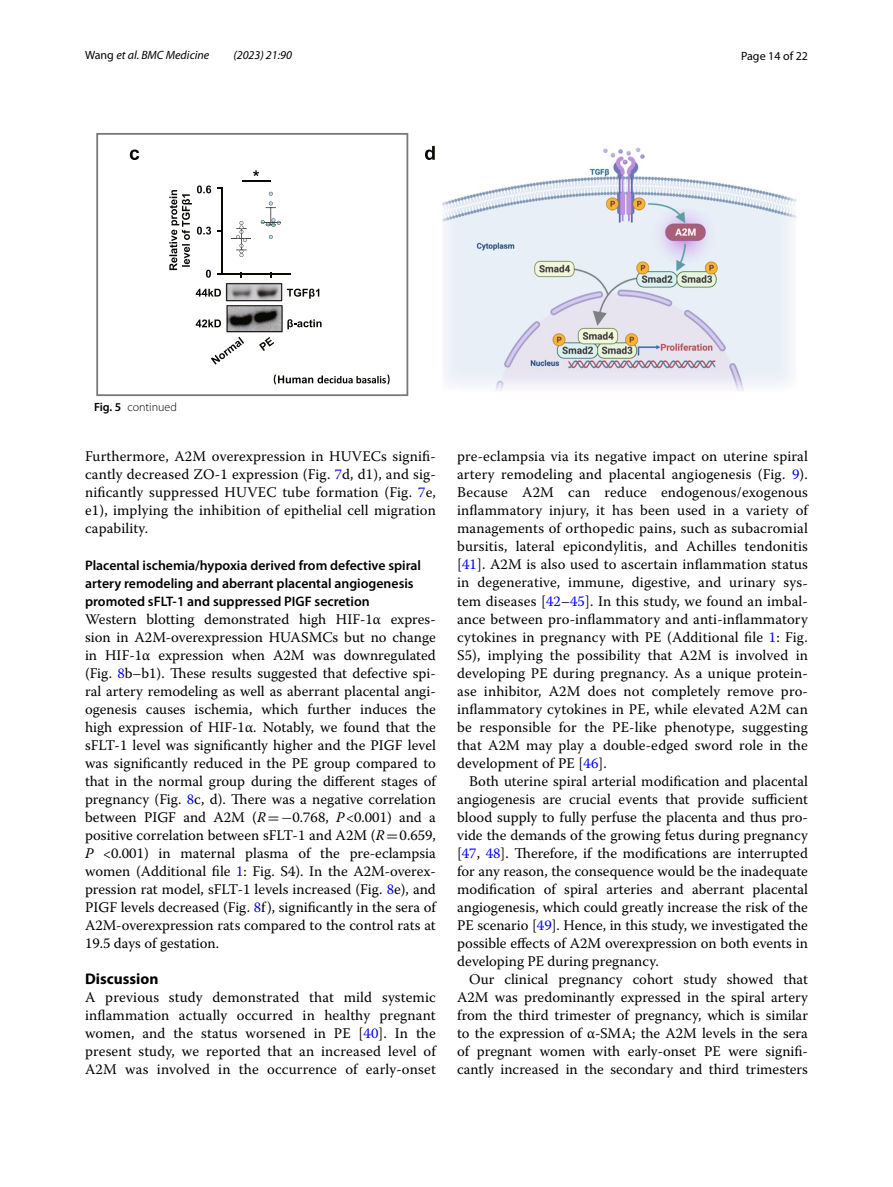
<style>
.page{position:relative;width:893px;height:1187px;background:#fff}
.page>*{position:absolute;margin:0;border:0;box-sizing:border-box;transform-origin:0 0}
.t1{font:700 15.45px "Myriad Pro";color:#000}
.t2{font:14.7px/18px "Warnock Pro";letter-spacing:.005em;color:#000;text-align:justify}
.t3{font:600 13.8px/18px "Myriad Pro";color:#000}
.t4{font:italic 12px "Myriad Pro";color:#000}
.t5{font:300 12px "Myriad Pro";color:#000}
.t6{font:12px "Myriad Pro";color:#000}
.s1{font-style:normal}
.s2{font-weight:600}
.s3{color:#00f}
.s4{font-style:italic}
.s5{font-family:"MTSY"}
</style>
<div class="page">
<img style="left:408px;top:147px;width:389px;height:244px">
<svg style="left:425px;top:146px;width:10px;height:14px"></svg>
<svg style="left:96px;top:133px;width:312px;height:263px"></svg>
<svg style="left:274px;top:374px;width:116px;height:10px"></svg>
<hr style="left:222px;top:273px;width:68px;height:1px;background:#070904">
<hr style="left:221px;top:188px;width:2px;height:85px;background:#070904">
<svg style="left:232px;top:221px;width:19px;height:36px"></svg>
<svg style="left:269px;top:235px;width:4px;height:4px"></svg>
<svg style="left:261px;top:192px;width:20px;height:35px"></svg>
<p class="t4" style="left:85px;top:48px;width:126px"><span class="s1">Wang</span> et al. BMC Medicine</p>
<p class="t4" style="left:233px;top:48px;width:60px">(2023) 21:90</p>
<p class="t6" style="left:741px;top:48px;width:68px">Page 14 of 22</p>
<p class="t5" style="left:94px;top:400px;width:84px"><span class="s2">Fig. 5</span> continued</p>
<p class="t2" style="left:85px;top:447px;width:352px">Furthermore, A2M overexpression in HUVECs signifi&shy;cantly decreased ZO-1 expression (Fig. <span class="s3">7</span>d, d1), and sig&shy;nificantly suppressed HUVEC tube formation (Fig. <span class="s3">7</span>e, e1), implying the inhibition of epithelial cell migration capability.</p>
<p class="t3" style="left:85px;top:555px;width:338px">Placental ischemia/hypoxia derived from defective spiral artery remodeling and aberrant placental angiogenesis promoted sFLT‑1 and suppressed PIGF secretion</p>
<p class="t2" style="left:85px;top:609px;width:352px">Western blotting demonstrated high HIF-1α expres&shy;sion in A2M-overexpression HUASMCs but no change in HIF-1α expression when A2M was downregulated (Fig. <span class="s3">8</span>b–b1). These results suggested that defective spi&shy;ral artery remodeling as well as aberrant placental angi&shy;ogenesis causes ischemia, which further induces the high expression of HIF-1α. Notably, we found that the sFLT-1 level was significantly higher and the PIGF level was significantly reduced in the PE group compared to that in the normal group during the different stages of pregnancy (Fig. <span class="s3">8</span>c, d). There was a negative correlation between PIGF and A2M (<span class="s4">R</span><span class="s5">=−</span>0.768, <span class="s4">P</span>&lt;0.001) and a positive correlation between sFLT-1 and A2M (<span class="s4">R</span><span class="s5">=</span>0.659, <span class="s4">P</span> &lt;0.001) in maternal plasma of the pre-eclampsia women (Additional file <span class="s3">1</span>: Fig. S4). In the A2M-overex&shy;pression rat model, sFLT-1 levels increased (Fig. <span class="s3">8</span>e), and PIGF levels decreased (Fig. <span class="s3">8</span>f), significantly in the sera of A2M-overexpression rats compared to the control rats at 19.5 days of gestation.</p>
<p class="t1" style="left:85px;top:968px;width:75px">Discussion</p>
<p class="t2" style="left:85px;top:987px;width:352px">A previous study demonstrated that mild systemic inflammation actually occurred in healthy pregnant women, and the status worsened in PE [<span class="s3">40</span>]. In the present study, we reported that an increased level of A2M was involved in the occurrence of early-onset</p>
<p class="t2" style="left:457px;top:447px;width:352px">pre-eclampsia via its negative impact on uterine spiral artery remodeling and placental angiogenesis (Fig. <span class="s3">9</span>).<br>Because A2M can reduce endogenous/exogenous inflammatory injury, it has been used in a variety of managements of orthopedic pains, such as subacromial bursitis, lateral epicondylitis, and Achilles tendonitis [<span class="s3">41</span>]. A2M is also used to ascertain inflammation status in degenerative, immune, digestive, and urinary sys&shy;tem diseases [<span class="s3">42</span>–<span class="s3">45</span>]. In this study, we found an imbal&shy;ance between pro-inflammatory and anti-inflammatory cytokines in pregnancy with PE (Additional file <span class="s3">1</span>: Fig.<br>S5), implying the possibility that A2M is involved in developing PE during pregnancy. As a unique protein&shy;ase inhibitor, A2M does not completely remove pro&shy;inflammatory cytokines in PE, while elevated A2M can be responsible for the PE-like phenotype, suggesting that A2M may play a double-edged sword role in the development of PE [<span class="s3">46</span>].</p>
<p class="t2" style="left:457px;top:771px;width:352px;text-indent:12px">Both uterine spiral arterial modification and placental angiogenesis are crucial events that provide sufficient blood supply to fully perfuse the placenta and thus pro&shy;vide the demands of the growing fetus during pregnancy [<span class="s3">47</span>, <span class="s3">48</span>]. Therefore, if the modifications are interrupted for any reason, the consequence would be the inadequate modification of spiral arteries and aberrant placental angiogenesis, which could greatly increase the risk of the PE scenario [<span class="s3">49</span>]. Hence, in this study, we investigated the possible effects of A2M overexpression on both events in developing PE during pregnancy.</p>
<p class="t2" style="left:457px;top:969px;width:352px;text-indent:12px">Our clinical pregnancy cohort study showed that A2M was predominantly expressed in the spiral artery from the third trimester of pregnancy, which is similar to the expression of α-SMA; the A2M levels in the sera of pregnant women with early-onset PE were signifi&shy;cantly increased in the secondary and third trimesters</p>
</div>
